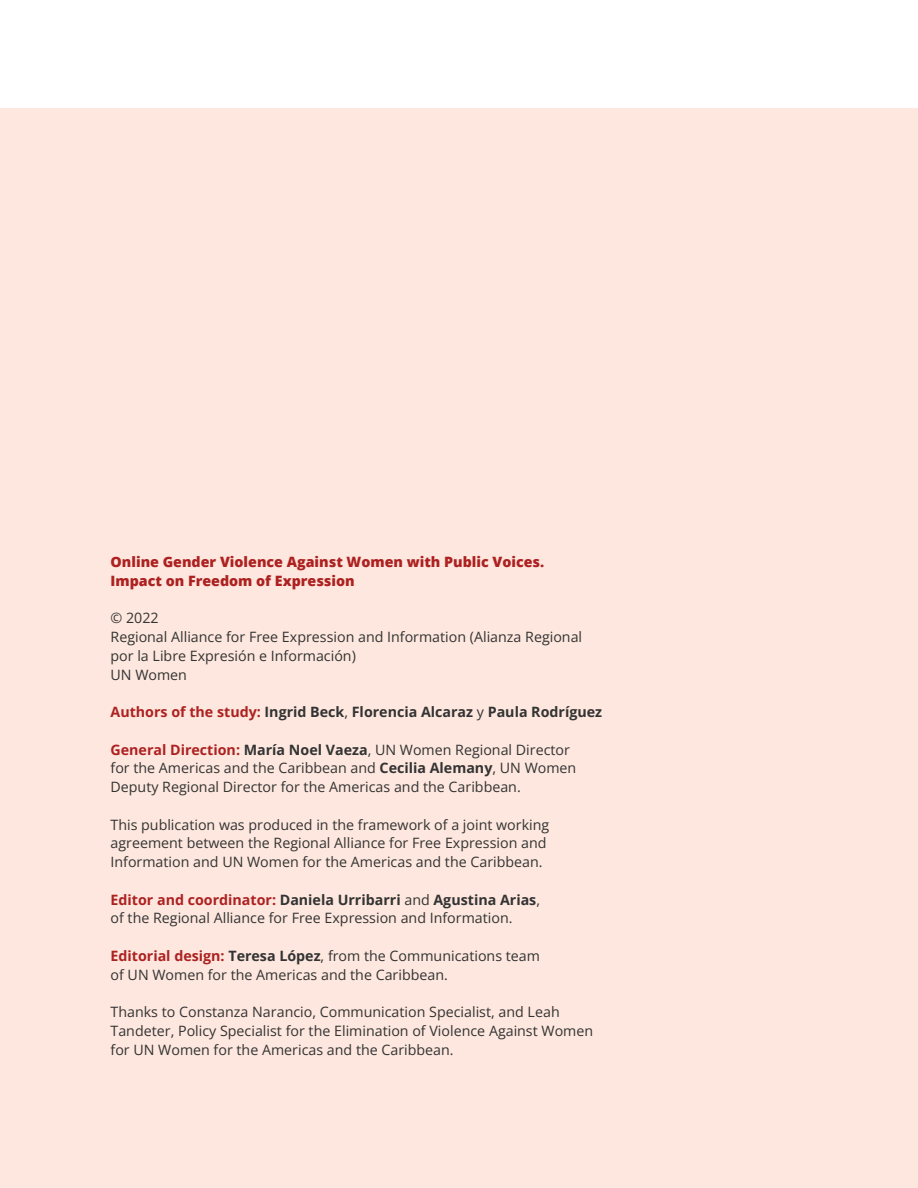
<style>
.page{position:relative;width:918px;height:1188px;background:#fff}
.page>*{position:absolute;margin:0;border:0;box-sizing:border-box;transform-origin:0 0}
.t1{font:14.25px/18.8px "Open Sans";color:#333}
.t2{font:800 14.25px/18.8px "Open Sans";color:#ad2121}
.t3{font:700 14.25px "Open Sans";color:#333}
.s1{color:#ad2121}
.s2{font-weight:400}
.s3{font-weight:700;color:#ad2121}
.s4{font-weight:700}
</style>
<div class="page">
<div style="left:0;top:108px;width:918px;height:1080px;background:#fde7de"></div>
<p class="t2" style="left:111px;top:552px;width:435px">Online Gender Violence Against Women with Public Voices.<br>Impact on Freedom of Expression</p>
<p class="t1" style="left:111px;top:608px;width:473px">© 2022<br>Regional Alliance for Free Expression and Information (Alianza Regional por la Libre Expresión e Información)<br>UN Women</p>
<p class="t3" style="left:111px;top:702px;width:493px"><span class="s1">Authors of the study:</span> Ingrid Beck<span class="s2">,</span> Florencia Alcaraz <span class="s2">y</span> Paula Rodríguez</p>
<p class="t1" style="left:111px;top:740px;width:467px"><span class="s3">General Direction:</span> <span class="s4">María Noel Vaeza</span>, UN Women Regional Director for the Americas and the Caribbean and <span class="s4">Cecilia Alemany</span>, UN Women<br>Deputy Regional Director for the Americas and the Caribbean.</p>
<p class="t1" style="left:111px;top:815px;width:440px">This publication was produced in the framework of a joint working agreement between the Regional Alliance for Free Expression and<br>Information and UN Women for the Americas and the Caribbean.</p>
<p class="t1" style="left:111px;top:890px;width:431px"><span class="s3">Editor and coordinator:</span> <span class="s4">Daniela Urribarri</span> and <span class="s4">Agustina Arias</span>, of the Regional Alliance for Free Expression and Information.</p>
<p class="t1" style="left:111px;top:946px;width:431px"><span class="s3">Editorial design:</span> <span class="s4">Teresa López</span>, from the Communications team of UN Women for the Americas and the Caribbean.</p>
<p class="t1" style="left:111px;top:1002px;width:484px">Thanks to Constanza Narancio, Communication Specialist, and Leah<br>Tandeter, Policy Specialist for the Elimination of Violence Against Women for UN Women for the Americas and the Caribbean.</p>
</div>
